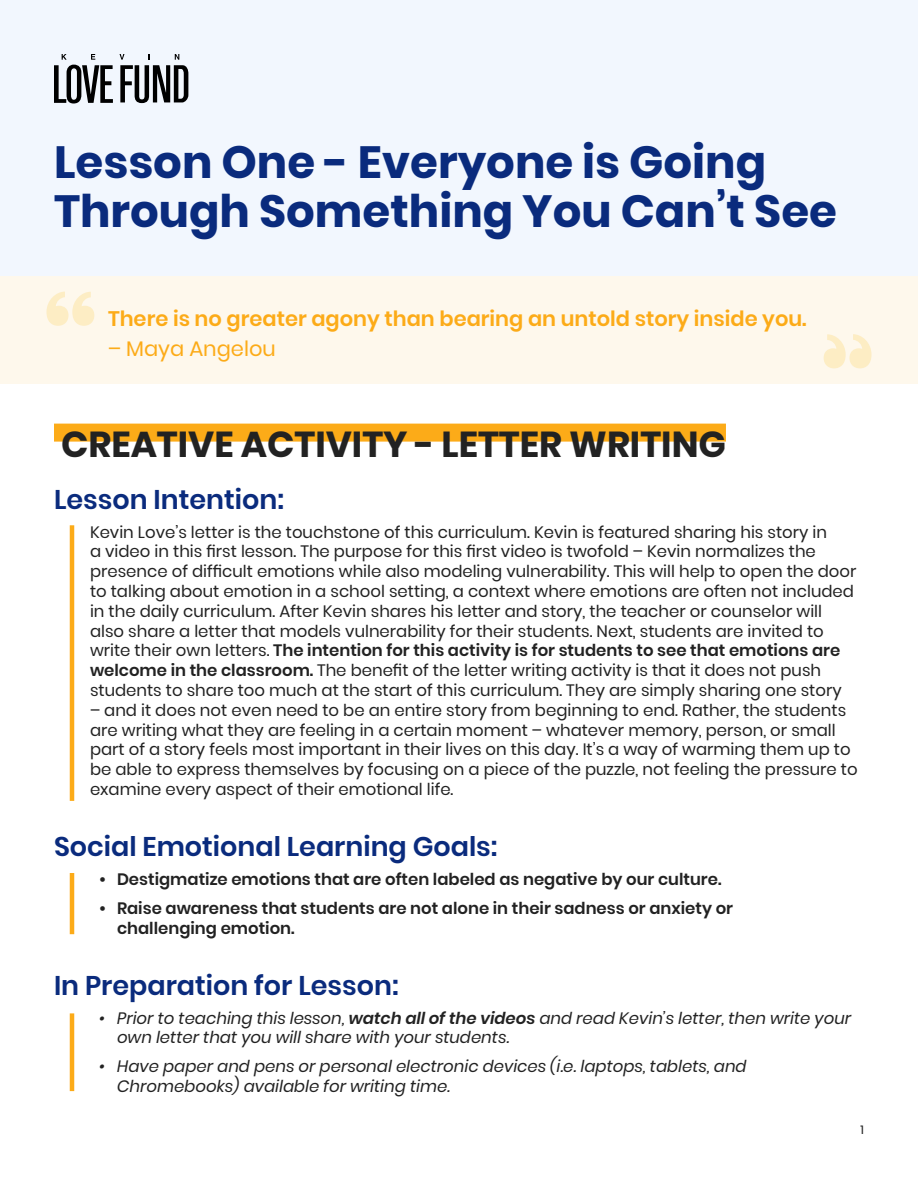
<style>
.page{position:relative;width:918px;height:1188px;background:#fff}
.page>*{position:absolute;margin:0;border:0;box-sizing:border-box;transform-origin:0 0}
.t1{font:700 45px/49.5px "Poppins";color:#0a2b7d}
.t2{font:700 36px "Poppins";color:#222}
.t3{font:600 27px "Poppins";color:#0a2b7d}
.t4{font:600 21px "Poppins";color:#fcab18}
.t5{font:21px "Poppins";color:#fcab18}
.t6{font:16.5px/19.8px "Poppins";color:#222}
.t7{font:italic 16.5px/19.8px "Poppins";color:#222}
.t8{font:600 16.5px/19.8px "Poppins";color:#222}
.t9{font:12px "Poppins";color:#222}
.s1{font-weight:600}
</style>
<div class="page">
<div style="left:0;top:0;width:918px;height:275px;background:#f2f7fe"></div>
<div style="left:0;top:276px;width:918px;height:108px;background:#fef8ec"></div>
<svg style="left:47px;top:292px;width:47px;height:34px"></svg>
<svg style="left:824px;top:334px;width:47px;height:34px"></svg>
<div style="left:54px;top:424px;width:672px;height:18px;background:#fcab18"></div>
<hr style="left:70px;top:525px;width:4px;height:276px;background:#fcab18">
<hr style="left:70px;top:873px;width:4px;height:61px;background:#fcab18">
<hr style="left:70px;top:1013px;width:4px;height:78px;background:#fcab18">
<svg style="left:54px;top:54px;width:59px;height:50px"></svg>
<svg style="left:120px;top:54px;width:68px;height:49px"></svg>
<h1 class="t1" style="left:54px;top:137px;width:785px">Lesson One - Everyone is Going<br>Through Something You Can’t See</h1>
<p class="t4" style="left:108px;top:306px;width:700px">There is no greater agony than bearing an untold story inside you.</p>
<p class="t5" style="left:108px;top:337px;width:169px">– Maya Angelou</p>
<h2 class="t2" style="left:61px;top:423px;width:666px">CREATIVE ACTIVITY - LETTER WRITING</h2>
<h3 class="t3" style="left:54px;top:484px;width:231px">Lesson Intention:</h3>
<p class="t6" style="left:90px;top:522px;width:768px">Kevin Love’s letter is the touchstone of this curriculum. Kevin is featured sharing his story in<br>a video in this first lesson. The purpose for this first video is twofold – Kevin normalizes the presence of difficult emotions while also modeling vulnerability. This will help to open the door to talking about emotion in a school setting, a context where emotions are often not included in the daily curriculum. After Kevin shares his letter and story, the teacher or counselor will also share a letter that models vulnerability for their students. Next, students are invited to write their own letters. <span class="s1">The intention for this activity is for students to see that emotions are welcome in the classroom.</span> The benefit of the letter writing activity is that it does not push students to share too much at the start of this curriculum. They are simply sharing one story</p>
<p class="t6" style="left:90px;top:700px;width:769px">– and it does not even need to be an entire story from beginning to end. Rather, the students are writing what they are feeling in a certain moment – whatever memory, person, or small part of a story feels most important in their lives on this day. It’s a way of warming them up to be able to express themselves by focusing on a piece of the puzzle, not feeling the pressure to examine every aspect of their emotional life.</p>
<h3 class="t3" style="left:54px;top:831px;width:445px">Social Emotional Learning Goals:</h3>
<p class="t8" style="left:99px;top:869px;width:624px">• Destigmatize emotions that are often labeled as negative by our culture.</p>
<p class="t8" style="left:117px;top:898px;width:618px;text-indent:-18px">• Raise awareness that students are not alone in their sadness or anxiety or challenging emotion.</p>
<h3 class="t3" style="left:54px;top:970px;width:346px">In Preparation for Lesson:</h3>
<p class="t7" style="left:117px;top:1008px;width:736px;text-indent:-18px">• Prior to teaching this lesson, <span class="s1">watch all of the videos</span> and read Kevin’s letter, then write your own letter that you will share with your students.</p>
<p class="t7" style="left:117px;top:1057px;width:631px;text-indent:-18px">• Have paper and pens or personal electronic devices (i.e. laptops, tablets, and<br>Chromebooks) available for writing time.</p>
<p class="t9" style="left:861px;top:1123px;width:5px">1</p>
</div>
